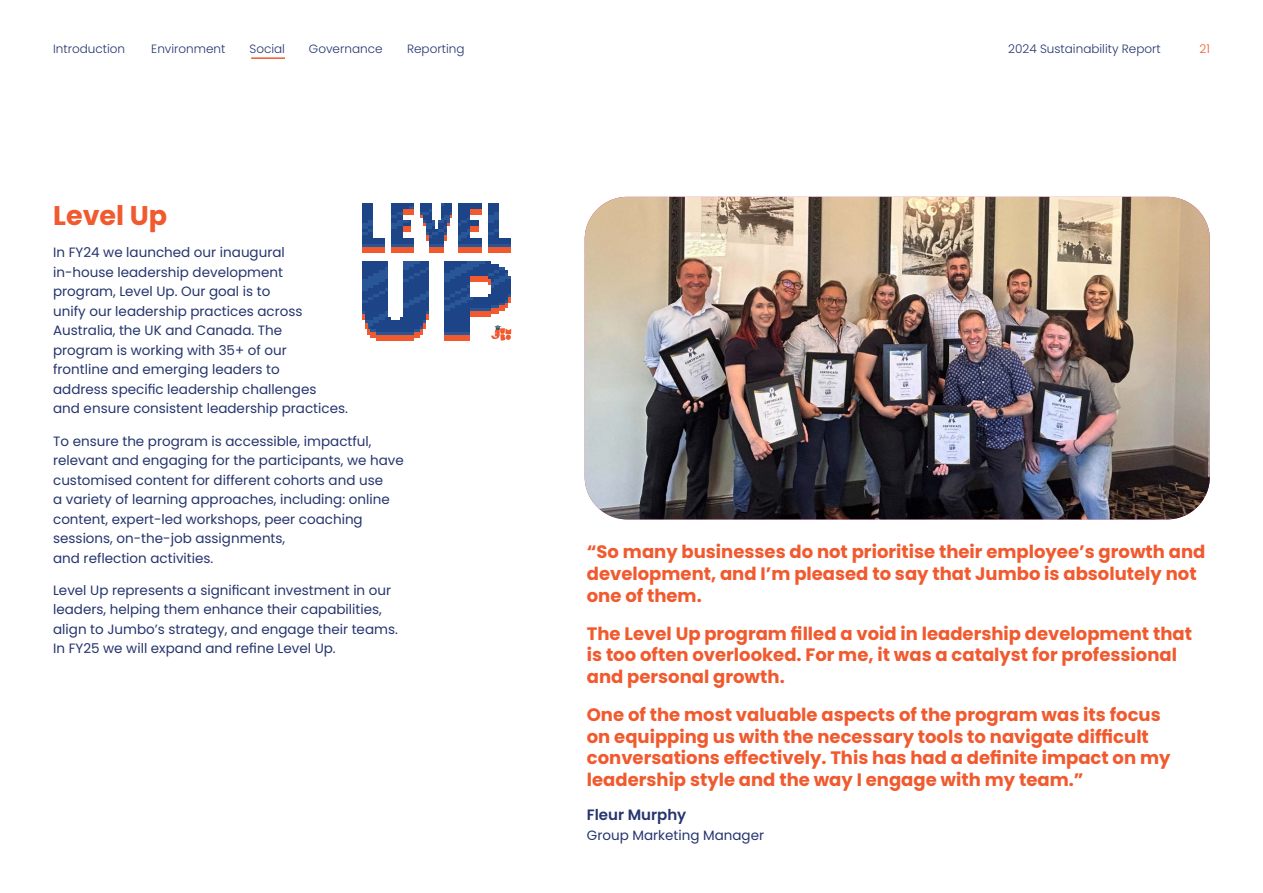
<style>
.page{position:relative;width:1263px;height:893px;background:#fff}
.page>*{position:absolute;margin:0;border:0;box-sizing:border-box;transform-origin:0 0}
.t1{font:700 27px "Poppins";color:#f15a2f}
.t2{font:700 18px/21.6px "Poppins";color:#f15a2f}
.t3{font:600 15px "Poppins";color:#25356e}
.t4{font:13.5px/19.5px "Poppins";color:#25356e}
.t5{font:300 12px "Poppins";color:#25356e}
.t6{font:300 12px "Poppins";color:#f15a2f}
</style>
<div class="page">
<img style="left:585px;top:197px;width:625px;height:322px">
<svg style="left:362px;top:261px;width:67px;height:80px"></svg>
<svg style="left:488px;top:203px;width:23px;height:50px"></svg>
<svg style="left:458px;top:203px;width:24px;height:50px"></svg>
<svg style="left:420px;top:203px;width:32px;height:50px"></svg>
<svg style="left:391px;top:203px;width:23px;height:50px"></svg>
<svg style="left:362px;top:203px;width:23px;height:50px"></svg>
<svg style="left:444px;top:261px;width:67px;height:80px"></svg>
<hr style="left:251px;top:57px;width:34px;height:2px;background:#f15a2f">
<p class="t5" style="left:53px;top:42px;width:74px">Introduction</p>
<p class="t5" style="left:151px;top:42px;width:76px">Environment</p>
<p class="t5" style="left:249px;top:42px;width:37px">Social</p>
<p class="t5" style="left:309px;top:42px;width:75px">Governance</p>
<p class="t5" style="left:407px;top:42px;width:59px">Reporting</p>
<p class="t5" style="left:1008px;top:42px;width:154px">2024 Sustainability Report</p>
<p class="t6" style="left:1199px;top:42px;width:12px">21</p>
<h1 class="t1" style="left:53px;top:200px;width:116px">Level Up</h1>
<p class="t4" style="left:53px;top:243px;width:296px">In FY24 we launched our inaugural in-house leadership development program, Level Up. Our goal is to<br>unify our leadership practices across Australia, the UK and Canada. The<br>program is working with 35+ of our<br>frontline and emerging leaders to<br>address specific leadership challenges<br>and ensure consistent leadership practices.</p>
<p class="t4" style="left:53px;top:431px;width:352px">To ensure the program is accessible, impactful, relevant and engaging for the participants, we have customised content for different cohorts and use<br>a variety of learning approaches, including: online content, expert-led workshops, peer coaching sessions, on-the-job assignments,<br>and reflection activities.</p>
<p class="t4" style="left:53px;top:580px;width:346px">Level Up represents a significant investment in our leaders, helping them enhance their capabilities, align to Jumbo’s strategy, and engage their teams.<br>In FY25 we will expand and refine Level Up.</p>
<h2 class="t2" style="left:587px;top:541px;width:620px">“So many businesses do not prioritise their employee’s growth and development, and I’m pleased to say that Jumbo is absolutely not one of them.</h2>
<h2 class="t2" style="left:587px;top:623px;width:607px">The Level Up program filled a void in leadership development that is too often overlooked. For me, it was a catalyst for professional and personal growth.</h2>
<p class="t2" style="left:587px;top:704px;width:585px">One of the most valuable aspects of the program was its focus on equipping us with the necessary tools to navigate difficult conversations effectively. This has had a definite impact on my leadership style and the way I engage with my team.”</p>
<p class="t3" style="left:587px;top:806px;width:101px">Fleur Murphy</p>
<p class="t4" style="left:587px;top:825px;width:179px">Group Marketing Manager</p>
</div>
